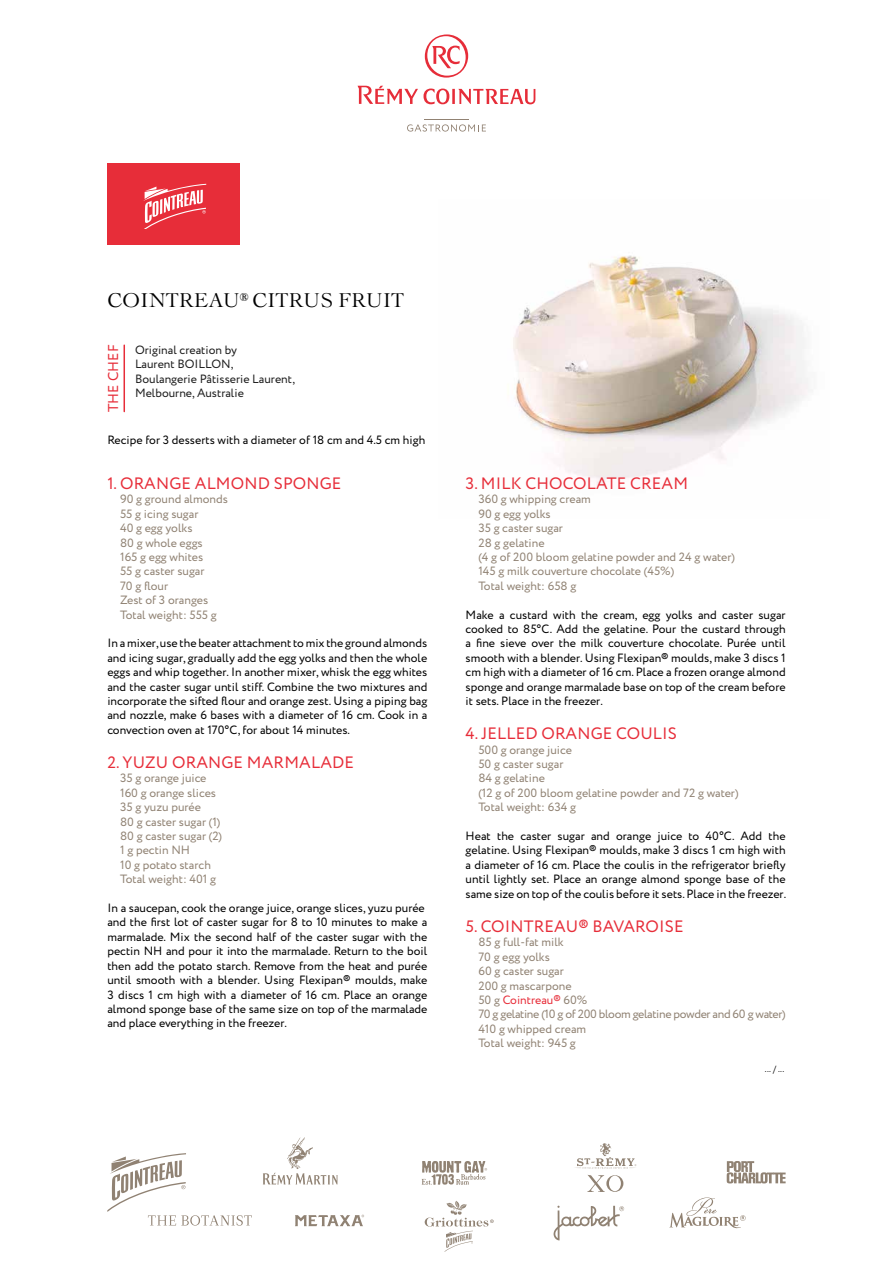
<style>
.page{position:relative;width:893px;height:1263px;background:#fff}
.page>*{position:absolute;margin:0;border:0;box-sizing:border-box;transform-origin:0 0}
.t1{font:19.5px "Le Cochin BQ";letter-spacing:.01em;color:#000}
.t2{font:16.5px "Circe";letter-spacing:.01em;color:#e72d39}
.t3{font:14.25px "Circe";letter-spacing:.01em;color:#e72d39}
.t4{font:12px/14.4px "Circe";color:#000;text-align:justify}
.t5{font:12px/14.4px "Circe";color:#908273}
.t6{font:12px/14.4px "Circe";color:#1d1d1d}
.t7{font:9px "Circe";color:#000}
.s1{color:#e72d39}
</style>
<div class="page">
<svg style="left:358px;top:86px;width:177px;height:18px"></svg>
<svg style="left:425px;top:34px;width:43px;height:44px"></svg>
<hr style="left:424px;top:119px;width:45px;height:1px;background:#918273">
<svg style="left:407px;top:124px;width:79px;height:8px"></svg>
<svg style="left:421px;top:1161px;width:66px;height:24px"></svg>
<svg style="left:295px;top:1215px;width:69px;height:11px"></svg>
<svg style="left:425px;top:1201px;width:69px;height:51px"></svg>
<svg style="left:554px;top:1206px;width:70px;height:34px"></svg>
<svg style="left:669px;top:1197px;width:77px;height:32px"></svg>
<svg style="left:727px;top:1161px;width:59px;height:22px"></svg>
<svg style="left:107px;top:1153px;width:145px;height:73px"></svg>
<svg style="left:263px;top:1137px;width:75px;height:47px"></svg>
<svg style="left:587px;top:1175px;width:36px;height:17px"></svg>
<svg style="left:575px;top:1143px;width:62px;height:26px"></svg>
<hr style="left:124px;top:345px;width:1px;height:67px;background:#e72d39">
<img style="left:513px;top:255px;width:296px;height:232px">
<div style="left:107px;top:164px;width:133px;height:81px;background:#e72d39"></div>
<svg style="left:143px;top:184px;width:63px;height:45px"></svg>
<h1 class="t1" style="left:107px;top:289px;width:298px">COINTREAU<sup>®</sup> CITRUS FRUIT</h1>
<p class="t3" style="left:104px;top:412px;width:69px;rotate:-90deg">THE CHEF</p>
<p class="t6" style="left:135px;top:343px;width:161px">Original creation by<br>Laurent BOILLON,<br>Boulangerie Pâtisserie Laurent,<br>Melbourne, Australie</p>
<p class="t4" style="left:107px;top:433px;width:319px">Recipe for 3 desserts with a diameter of 18 cm and 4.5 cm high</p>
<h2 class="t2" style="left:107px;top:472px;width:235px">1. ORANGE ALMOND SPONGE</h2>
<p class="t5" style="left:120px;top:492px;width:109px">90 g ground almonds<br>55 g icing sugar<br>40 g egg yolks<br>80 g whole eggs<br>165 g egg whites<br>55 g caster sugar<br>70 g flour<br>Zest of 3 oranges<br>Total weight: 555 g</p>
<p class="t4" style="left:107px;top:636px;width:322px">In a mixer, use the beater attachment to mix the ground almonds and icing sugar, gradually add the egg yolks and then the whole eggs and whip together. In another mixer, whisk the egg whites and the caster sugar until stiff. Combine the two mixtures and incorporate the sifted flour and orange zest. Using a piping bag and nozzle, make 6 bases with a diameter of 16 cm. Cook in a convection oven at 170°C, for about 14 minutes.</p>
<h2 class="t2" style="left:107px;top:751px;width:248px">2. YUZU ORANGE MARMALADE</h2>
<p class="t5" style="left:120px;top:771px;width:104px">35 g orange juice<br>160 g orange slices<br>35 g yuzu purée<br>80 g caster sugar (1)<br>80 g caster sugar (2)<br>1 g pectin NH<br>10 g potato starch<br>Total weight: 401 g</p>
<p class="t4" style="left:107px;top:901px;width:322px;text-align:left">In a saucepan, cook the orange juice, orange slices, yuzu purée and the first lot of caster sugar for 8 to 10 minutes to make a marmalade. Mix the second half of the caster sugar with the pectin NH and pour it into the marmalade. Return to the boil then add the potato starch. Remove from the heat and purée until smooth with a blender. Using Flexipan® moulds, make 3 discs 1 cm high with a diameter of 16 cm. Place an orange almond sponge base of the same size on top of the marmalade and place everything in the freezer.</p>
<h2 class="t2" style="left:466px;top:472px;width:224px">3. MILK CHOCOLATE CREAM</h2>
<p class="t5" style="left:478px;top:492px;width:258px">360 g whipping cream<br>90 g egg yolks<br>35 g caster sugar<br>28 g gelatine<br>(4 g of 200 bloom gelatine powder and 24 g water)<br>145 g milk couverture chocolate (45%)<br>Total weight: 658 g</p>
<p class="t4" style="left:466px;top:608px;width:322px">Make a custard with the cream, egg yolks and caster sugar cooked to 85°C. Add the gelatine. Pour the custard through a fine sieve over the milk couverture chocolate. Purée until smooth with a blender. Using Flexipan® moulds, make 3 discs 1 cm high with a diameter of 16 cm. Place a frozen orange almond sponge and orange marmalade base on top of the cream before it sets. Place in the freezer.</p>
<h2 class="t2" style="left:466px;top:723px;width:213px">4. JELLED ORANGE COULIS</h2>
<p class="t5" style="left:478px;top:743px;width:262px">500 g orange juice<br>50 g caster sugar<br>84 g gelatine<br>(12 g of 200 bloom gelatine powder and 72 g water)<br>Total weight: 634 g</p>
<p class="t4" style="left:466px;top:829px;width:322px">Heat the caster sugar and orange juice to 40°C. Add the gelatine. Using Flexipan® moulds, make 3 discs 1 cm high with a diameter of 16 cm. Place the coulis in the refrigerator briefly until lightly set. Place an orange almond sponge base of the same size on top of the coulis before it sets. Place in the freezer.</p>
<h2 class="t2" style="left:466px;top:915px;width:219px">5. COINTREAU® BAVAROISE</h2>
<p class="t5" style="left:478px;top:935px;width:309px">85 g full-fat milk<br>70 g egg yolks<br>60 g caster sugar<br>200 g mascarpone<br>50 g <span class="s1">Cointreau®</span> 60%<br>70 g gelatine (10 g of 200 bloom gelatine powder and 60 g water)<br>410 g whipped cream<br>Total weight: 945 g</p>
<p class="t7" style="left:765px;top:1063px;width:21px">... / ...</p>
</div>
